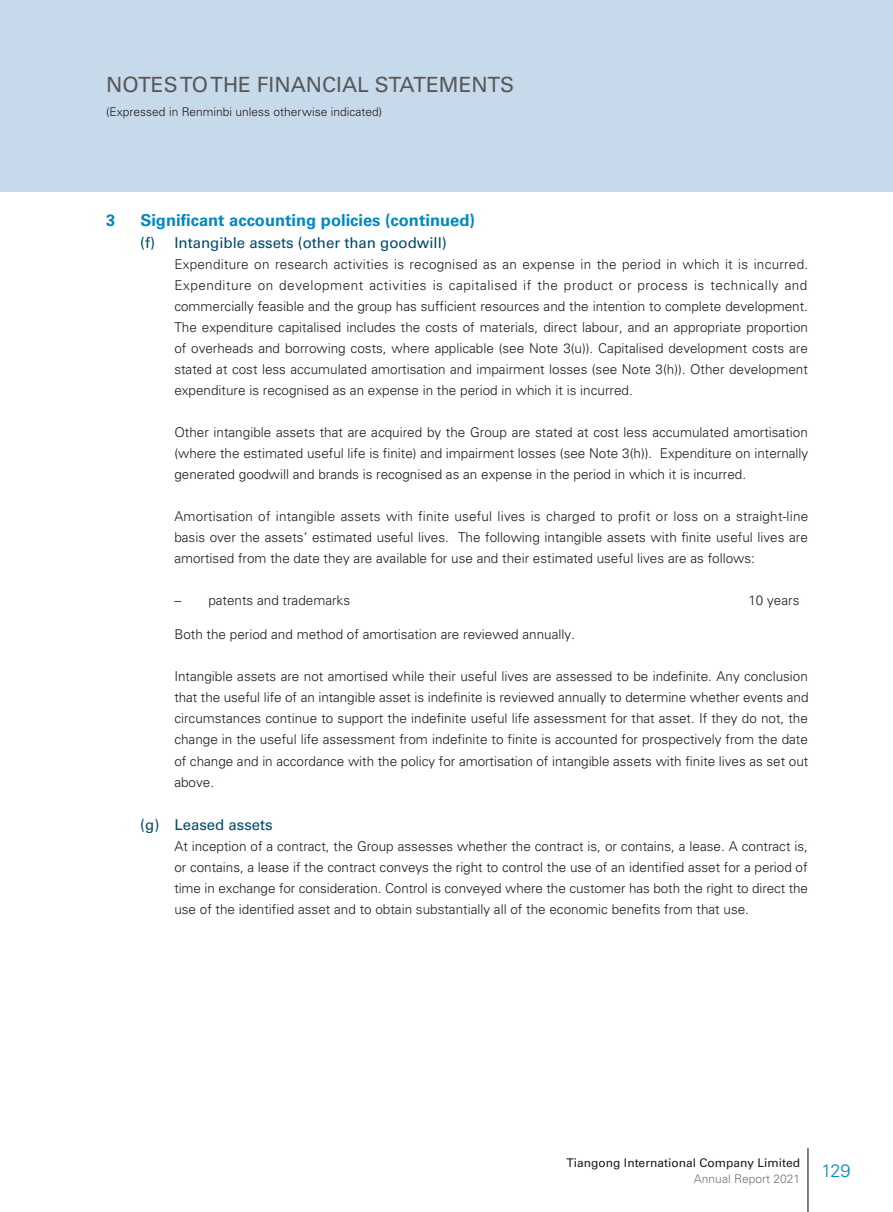
<style>
.page{position:relative;width:893px;height:1212px;background:#fff}
.page>*{position:absolute;margin:0;border:0;box-sizing:border-box;transform-origin:0 0}
.t1{font:21px "Univers LT Std";color:#595857}
.t2{font:300 18px "Univers LT Std";color:#0089bc}
.t3{font:700 16.5px "Univers LT Std";color:#0089bc}
.t4{font:15px "Univers LT Std";color:#004969}
.t5{font:300 13.5px/21px "Univers LT Std";color:#231916;text-align:justify}
.t6{font:300 12px "Univers LT Std";color:#231916}
.t7{font:12px "Univers LT Std";color:#231916}
.t8{font:300 12px "Univers LT Std";color:#727272}
</style>
<div class="page">
<div style="left:0;top:0;width:893px;height:191px;background:#c7daec"></div>
<hr style="left:807px;top:1148px;width:1px;height:64px;background:#231916">
<h1 class="t1" style="left:106px;top:72px;width:409px">NOTES TO THE FINANCIAL STATEMENTS</h1>
<p class="t6" style="left:106px;top:105px;width:277px">(Expressed in Renminbi unless otherwise indicated)</p>
<p class="t3" style="left:106px;top:211px;width:11px">3</p>
<p class="t3" style="left:140px;top:211px;width:336px">Significant accounting policies (continued)</p>
<p class="t4" style="left:140px;top:233px;width:308px">(f) Intangible assets (other than goodwill)</p>
<p class="t5" style="left:174px;top:254px;width:635px">Expenditure on research activities is recognised as an expense in the period in which it is incurred.<br>Expenditure on development activities is capitalised if the product or process is technically and commercially feasible and the group has sufficient resources and the intention to complete development.<br>The expenditure capitalised includes the costs of materials, direct labour, and an appropriate proportion of overheads and borrowing costs, where applicable (see Note 3(u)). Capitalised development costs are stated at cost less accumulated amortisation and impairment losses (see Note 3(h)). Other development expenditure is recognised as an expense in the period in which it is incurred.</p>
<p class="t5" style="left:174px;top:422px;width:635px">Other intangible assets that are acquired by the Group are stated at cost less accumulated amortisation (where the estimated useful life is finite) and impairment losses (see Note 3(h)). Expenditure on internally generated goodwill and brands is recognised as an expense in the period in which it is incurred.</p>
<p class="t5" style="left:174px;top:506px;width:635px">Amortisation of intangible assets with finite useful lives is charged to profit or loss on a straight-line basis over the assets’ estimated useful lives. The following intangible assets with finite useful lives are amortised from the date they are available for use and their estimated useful lives are as follows:</p>
<p class="t5" style="left:174px;top:590px;width:177px">– patents and trademarks</p>
<p class="t5" style="left:748px;top:590px;width:53px">10 years</p>
<p class="t5" style="left:174px;top:624px;width:402px">Both the period and method of amortisation are reviewed annually.</p>
<p class="t5" style="left:174px;top:666px;width:636px">Intangible assets are not amortised while their useful lives are assessed to be indefinite. Any conclusion that the useful life of an intangible asset is indefinite is reviewed annually to determine whether events and circumstances continue to support the indefinite useful life assessment for that asset. If they do not, the change in the useful life assessment from indefinite to finite is accounted for prospectively from the date of change and in accordance with the policy for amortisation of intangible assets with finite lives as set out above.</p>
<p class="t4" style="left:140px;top:815px;width:134px">(g) Leased assets</p>
<p class="t5" style="left:174px;top:836px;width:635px">At inception of a contract, the Group assesses whether the contract is, or contains, a lease. A contract is, or contains, a lease if the contract conveys the right to control the use of an identified asset for a period of time in exchange for consideration. Control is conveyed where the customer has both the right to direct the use of the identified asset and to obtain substantially all of the economic benefits from that use.</p>
<p class="t7" style="left:567px;top:1155px;width:235px">Tiangong International Company Limited</p>
<p class="t8" style="left:694px;top:1172px;width:108px">Annual Report 2021</p>
<h2 class="t2" style="left:821px;top:1159px;width:31px">129</h2>
</div>
